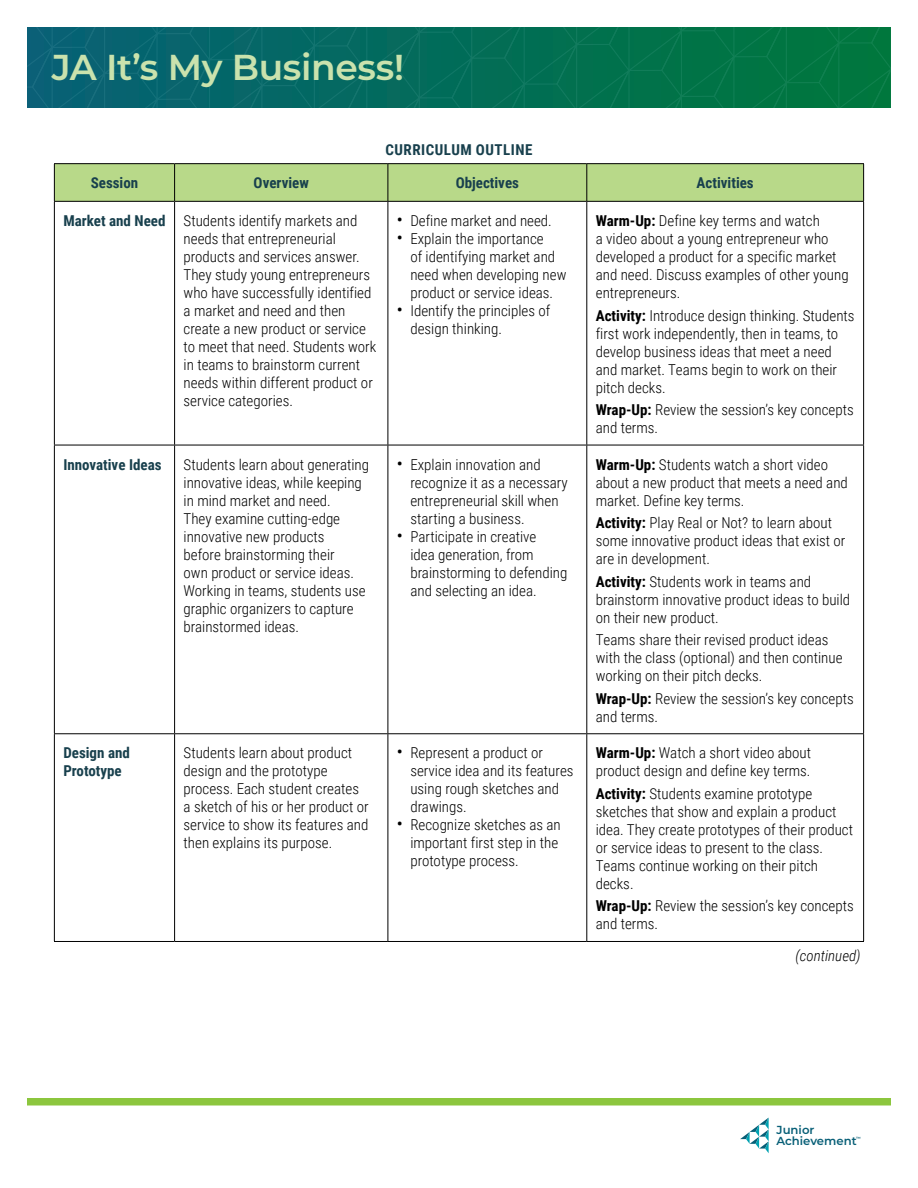
<style>
.page{position:relative;width:918px;height:1188px;background:#fff}
.page>*{position:absolute;margin:0;border:0;box-sizing:border-box;transform-origin:0 0}
.t1{font:600 36px "Montserrat";letter-spacing:-.01em;color:#cae2ad}
.table_body{font:300 15px/18px "Roboto Condensed";color:#000}
.table_col_head_fl_left{font:700 15px "Roboto Condensed";color:#18404d}
.table_col_head{font:700 15px "Roboto Condensed";color:#18404d}
.table_title{font:700 15px "Roboto Condensed";letter-spacing:.035em;color:#18404d}
.table_continued{font:italic 300 15px "Roboto Condensed";color:#000}
.t2{font:600 11.7px/11.7px "Montserrat";color:#085f77}
.t3{font:600 4.5px "Montserrat";color:#085f77}
.s1{font-weight:400;font-size:18px}
.s2{font-weight:700}
</style>
<div class="page">
<svg style="left:740px;top:1118px;width:29px;height:35px"></svg>
<svg style="left:27px;top:27px;width:864px;height:81px;background:#046d59"></svg>
<div style="left:27px;top:1098px;width:864px;height:8px;background:#8cc63e"></div>
<div style="left:55px;top:164px;width:808px;height:37px;background:#b8d989"></div>
<hr style="left:54px;top:202px;width:1px;height:243px;background:#000">
<hr style="left:174px;top:202px;width:1px;height:243px;background:#000">
<hr style="left:388px;top:202px;width:1px;height:243px;background:#000">
<hr style="left:586px;top:202px;width:1px;height:243px;background:#000">
<hr style="left:54px;top:445px;width:1px;height:288px;background:#000">
<hr style="left:174px;top:445px;width:1px;height:288px;background:#000">
<hr style="left:388px;top:445px;width:1px;height:288px;background:#000">
<hr style="left:586px;top:445px;width:1px;height:288px;background:#000">
<hr style="left:54px;top:734px;width:1px;height:207px;background:#000">
<hr style="left:174px;top:734px;width:1px;height:207px;background:#000">
<hr style="left:388px;top:734px;width:1px;height:207px;background:#000">
<hr style="left:586px;top:734px;width:1px;height:207px;background:#000">
<hr style="left:587px;top:445px;width:277px;height:1px;background:#000">
<hr style="left:587px;top:733px;width:277px;height:1px;background:#000">
<hr style="left:175px;top:445px;width:213px;height:1px;background:#000">
<hr style="left:388px;top:445px;width:199px;height:1px;background:#000">
<hr style="left:175px;top:733px;width:213px;height:1px;background:#000">
<hr style="left:388px;top:733px;width:199px;height:1px;background:#000">
<hr style="left:54px;top:445px;width:121px;height:1px;background:#000">
<hr style="left:54px;top:733px;width:121px;height:1px;background:#000">
<hr style="left:863px;top:202px;width:1px;height:243px;background:#000">
<hr style="left:863px;top:445px;width:1px;height:288px;background:#000">
<hr style="left:863px;top:734px;width:1px;height:207px;background:#000">
<hr style="left:54px;top:201px;width:121px;height:1px;background:#000">
<hr style="left:175px;top:201px;width:213px;height:1px;background:#000">
<hr style="left:388px;top:201px;width:199px;height:1px;background:#000">
<hr style="left:587px;top:201px;width:277px;height:1px;background:#000">
<hr style="left:54px;top:163px;width:121px;height:1px;background:#000">
<hr style="left:175px;top:163px;width:213px;height:1px;background:#000">
<hr style="left:388px;top:163px;width:199px;height:1px;background:#000">
<hr style="left:587px;top:163px;width:277px;height:1px;background:#000">
<hr style="left:54px;top:164px;width:1px;height:37px;background:#000">
<hr style="left:174px;top:164px;width:1px;height:37px;background:#000">
<hr style="left:388px;top:164px;width:1px;height:37px;background:#000">
<hr style="left:586px;top:164px;width:1px;height:37px;background:#000">
<hr style="left:863px;top:164px;width:1px;height:37px;background:#000">
<hr style="left:54px;top:941px;width:121px;height:1px;background:#000">
<hr style="left:175px;top:941px;width:213px;height:1px;background:#000">
<hr style="left:388px;top:941px;width:199px;height:1px;background:#000">
<hr style="left:587px;top:941px;width:277px;height:1px;background:#000">
<h1 class="t1" style="left:52px;top:42px;width:354px">JA It’s My Business!</h1>
<p class="table_title" style="left:385px;top:139px;width:149px">CURRICULUM OUTLINE</p>
<p class="table_col_head" style="left:91px;top:172px;width:49px">Session</p>
<p class="table_col_head" style="left:254px;top:172px;width:57px">Overview</p>
<p class="table_col_head" style="left:456px;top:172px;width:65px">Objectives</p>
<p class="table_col_head" style="left:697px;top:172px;width:59px">Activities</p>
<p class="table_col_head_fl_left" style="left:63px;top:210px;width:104px">Market and Need</p>
<p class="table_body" style="left:184px;top:211px;width:194px">Students identify markets and needs that entrepreneurial products and services answer.<br>They study young entrepreneurs who have successfully identified a market and need and then create a new product or service to meet that need. Students work in teams to brainstorm current needs within different product or service categories.</p>
<p class="table_body" style="left:397px;top:211px;width:156px"><span class="s1">•</span> Define market and need.</p>
<p class="table_body" style="left:596px;top:211px;width:254px"><span class="s2">Warm-Up:</span> Define key terms and watch<br>a video about a young entrepreneur who developed a product for a specific market and need. Discuss examples of other young entrepreneurs.</p>
<p class="table_body" style="left:596px;top:306px;width:260px"><span class="s2">Activity:</span> Introduce design thinking. Students first work independently, then in teams, to develop business ideas that meet a need and market. Teams begin to work on their pitch decks.</p>
<p class="table_body" style="left:596px;top:400px;width:260px"><span class="s2">Wrap-Up:</span> Review the session’s key concepts and terms.</p>
<p class="table_body" style="left:410px;top:229px;width:158px;text-indent:-14px"><span class="s1">•</span> Explain the importance<br>of identifying market and need when developing new product or service ideas.</p>
<p class="table_body" style="left:410px;top:301px;width:141px;text-indent:-14px"><span class="s1">•</span> Identify the principles of design thinking.</p>
<p class="table_col_head_fl_left" style="left:63px;top:454px;width:100px">Innovative Ideas</p>
<p class="table_body" style="left:184px;top:455px;width:187px">Students learn about generating innovative ideas, while keeping in mind market and need.<br>They examine cutting-edge innovative new products<br>before brainstorming their<br>own product or service ideas.<br>Working in teams, students use graphic organizers to capture brainstormed ideas.</p>
<p class="table_body" style="left:410px;top:455px;width:159px;text-indent:-14px"><span class="s1">•</span> Explain innovation and recognize it as a necessary entrepreneurial skill when starting a business.</p>
<p class="table_body" style="left:410px;top:527px;width:158px;text-indent:-14px"><span class="s1">•</span> Participate in creative<br>idea generation, from brainstorming to defending and selecting an idea.</p>
<p class="table_col_head_fl_left" style="left:63px;top:743px;width:68px">Design and</p>
<p class="table_col_head_fl_left" style="left:63px;top:761px;width:60px">Prototype</p>
<p class="table_body" style="left:184px;top:744px;width:187px">Students learn about product design and the prototype process. Each student creates a sketch of his or her product or service to show its features and then explains its purpose.</p>
<p class="table_body" style="left:410px;top:744px;width:165px;text-indent:-14px"><span class="s1">•</span> Represent a product or service idea and its features using rough sketches and drawings.</p>
<p class="table_body" style="left:410px;top:816px;width:152px;text-indent:-14px"><span class="s1">•</span> Recognize sketches as an important first step in the prototype process.</p>
<p class="table_body" style="left:596px;top:455px;width:254px"><span class="s2">Warm-Up:</span> Students watch a short video about a new product that meets a need and market. Define key terms.</p>
<p class="table_body" style="left:596px;top:513px;width:251px"><span class="s2">Activity:</span> Play Real or Not? to learn about some innovative product ideas that exist or are in development.</p>
<p class="table_body" style="left:596px;top:572px;width:256px"><span class="s2">Activity:</span> Students work in teams and brainstorm innovative product ideas to build on their new product.</p>
<p class="table_body" style="left:596px;top:630px;width:248px">Teams share their revised product ideas with the class (optional) and then continue working on their pitch decks.</p>
<p class="table_body" style="left:596px;top:689px;width:260px"><span class="s2">Wrap-Up:</span> Review the session’s key concepts and terms.</p>
<p class="table_body" style="left:596px;top:744px;width:217px"><span class="s2">Warm-Up:</span> Watch a short video about product design and define key terms.</p>
<p class="table_body" style="left:596px;top:784px;width:259px"><span class="s2">Activity:</span> Students examine prototype sketches that show and explain a product idea. They create prototypes of their product or service ideas to present to the class.<br>Teams continue working on their pitch decks.</p>
<p class="table_body" style="left:596px;top:897px;width:260px"><span class="s2">Wrap-Up:</span> Review the session’s key concepts and terms.</p>
<p class="table_continued" style="left:795px;top:945px;width:67px">(continued)</p>
<p class="t2" style="left:777px;top:1123px;width:82px">Junior<br>Achievement</p>
<p class="t3" style="left:856px;top:1135px;width:6px">™</p>
</div>
